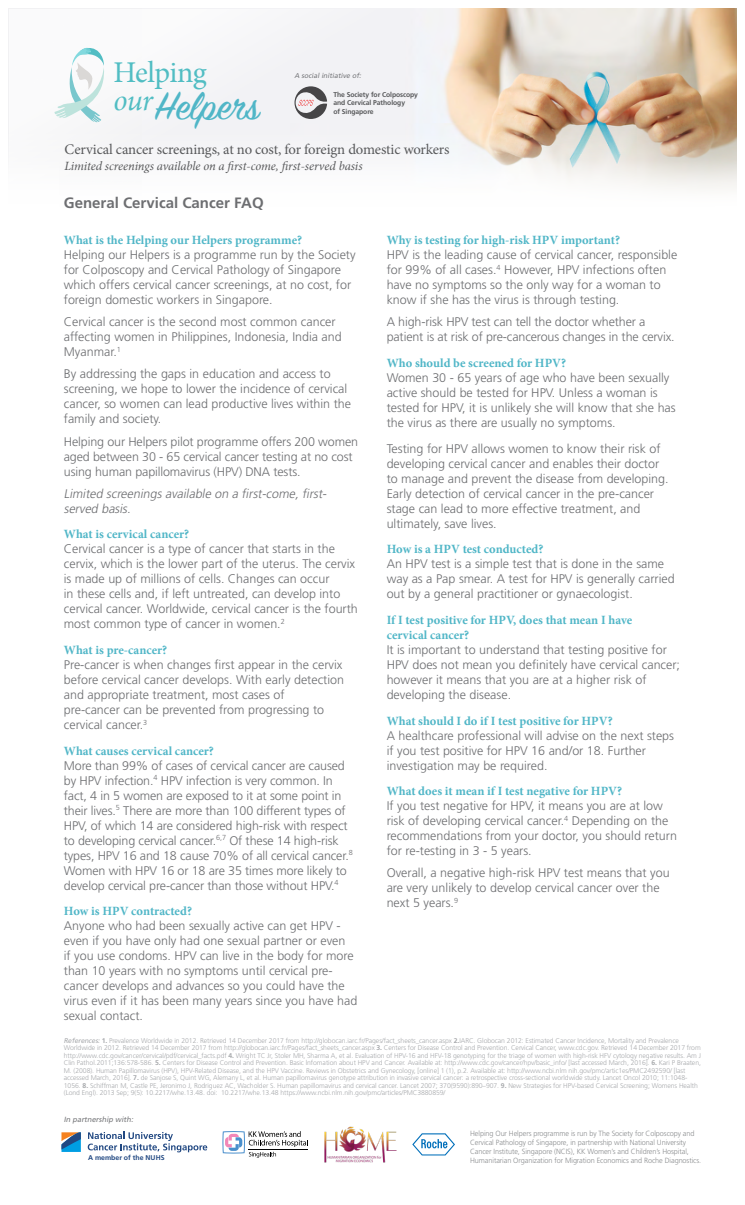
<style>
.page{position:relative;width:745px;height:1205px;background:#fff}
.page>*{position:absolute;margin:0;border:0;box-sizing:border-box;transform-origin:0 0}
.t1{font:43.88px "Sign Painter House Script";color:#50b6c7}
.t2{font:29.88px "Minion";letter-spacing:-.02em;color:#51bdc3}
.t3{font:700 15px "Frutiger LT";color:#6d6e71}
.t4{font:14.62px "Minion Pro";letter-spacing:-.01em;color:#58595b}
.t5{font:300 12.5px/15px "Frutiger LT";color:#6d6e71}
.t6{font:700 12.5px/15px "Minion";color:#50b6c7}
.t7{font:italic 300 12.5px/15px "Frutiger LT";color:#6d6e71}
.t8{font:italic 12.5px "Minion";letter-spacing:-.005em;color:#58595b}
.t9{font:300 7.5px/9px "Frutiger LT";letter-spacing:-.01em;color:#8a8c8e}
.t10{font:italic 7.5px "Frutiger LT";color:#77787b}
.t11{font:700 7px/8.4px "Frutiger LT";letter-spacing:-.01em;color:#58595b}
.t12{font:italic 7px "Frutiger LT";color:#77787b}
.t13{font:700 7px "Frutiger LT";color:#214882}
.t14{font:300 6.88px/7.5px "Frutiger LT";letter-spacing:-.01em;color:#a7a9ac}
.s1{font-weight:400;font-style:italic}
.s2{font-weight:700}
</style>
<div class="page">
<img style="left:463px;top:9px;width:272px;height:180px">
<div style="left:9px;top:9px;width:454px;height:183px;background:#f6f6f8"></div>
<svg style="left:294px;top:86px;width:33px;height:33px"></svg>
<svg style="left:54px;top:47px;width:50px;height:75px"></svg>
<svg style="left:412px;top:1133px;width:42px;height:22px"></svg>
<svg style="left:222px;top:1131px;width:86px;height:26px"></svg>
<img style="left:324px;top:1126px;width:73px;height:36px">
<svg style="left:88px;top:1132px;width:119px;height:20px"></svg>
<svg style="left:61px;top:1132px;width:20px;height:20px"></svg>
<h2 class="t2" style="left:113px;top:53px;width:95px">Helping</h2>
<h1 class="t1" style="left:113px;top:79px;width:147px"><sup>our</sup>Helpers</h1>
<p class="t12" style="left:294px;top:72px;width:69px">A social initiative of:</p>
<p class="t11" style="left:333px;top:90px;width:86px">The Society for Colposcopy and Cervical Pathology<br>of Singapore</p>
<p class="t4" style="left:64px;top:139px;width:386px">Cervical cancer screenings, at no cost, for foreign domestic workers</p>
<p class="t8" style="left:64px;top:157px;width:299px">Limited screenings available on a first-come, first-served basis</p>
<p class="t3" style="left:64px;top:194px;width:201px">General Cervical Cancer FAQ</p>
<p class="t6" style="left:64px;top:233px;width:240px">What is the Helping our Helpers programme?</p>
<p class="t5" style="left:64px;top:248px;width:293px">Helping our Helpers is a programme run by the Society for Colposcopy and Cervical Pathology of Singapore which offers cervical cancer screenings, at no cost, for foreign domestic workers in Singapore.</p>
<p class="t5" style="left:64px;top:315px;width:279px">Cervical cancer is the second most common cancer affecting women in Philippines, Indonesia, India and<br>Myanmar.<sup>1</sup></p>
<p class="t5" style="left:64px;top:367px;width:288px">By addressing the gaps in education and access to screening, we hope to lower the incidence of cervical cancer, so women can lead productive lives within the family and society.</p>
<p class="t5" style="left:64px;top:434px;width:295px">Helping our Helpers pilot programme offers 200 women aged between 30 - 65 cervical cancer testing at no cost using human papillomavirus (HPV) DNA tests.</p>
<p class="t7" style="left:64px;top:486px;width:266px">Limited screenings available on a first-come, first&shy;served basis.</p>
<p class="t6" style="left:64px;top:526px;width:127px">What is cervical cancer?</p>
<p class="t5" style="left:64px;top:541px;width:295px">Cervical cancer is a type of cancer that starts in the cervix, which is the lower part of the uterus. The cervix is made up of millions of cells. Changes can occur<br>in these cells and, if left untreated, can develop into cervical cancer. Worldwide, cervical cancer is the fourth most common type of cancer in women.<sup>2</sup></p>
<p class="t6" style="left:64px;top:642px;width:105px">What is pre-cancer?</p>
<p class="t5" style="left:64px;top:657px;width:281px">Pre-cancer is when changes first appear in the cervix before cervical cancer develops. With early detection and appropriate treatment, most cases of<br>pre-cancer can be prevented from progressing to cervical cancer.<sup>3</sup></p>
<p class="t6" style="left:64px;top:743px;width:151px">What causes cervical cancer?</p>
<p class="t5" style="left:64px;top:758px;width:290px">More than 99% of cases of cervical cancer are caused by HPV infection.<sup>4</sup> HPV infection is very common. In fact, 4 in 5 women are exposed to it at some point in their lives.<sup>5</sup> There are more than 100 different types of HPV, of which 14 are considered high-risk with respect to developing cervical cancer.<sup>6,7</sup> Of these 14 high-risk types, HPV 16 and 18 cause 70% of all cervical cancer.<sup>8<br></sup>Women with HPV 16 or 18 are 35 times more likely to develop cervical pre-cancer than those without HPV.<sup>4</sup></p>
<p class="t6" style="left:64px;top:903px;width:130px">How is HPV contracted?</p>
<p class="t5" style="left:64px;top:918px;width:295px">Anyone who had been sexually active can get HPV - even if you have only had one sexual partner or even<br>if you use condoms. HPV can live in the body for more than 10 years with no symptoms until cervical pre&shy;cancer develops and advances so you could have the virus even if it has been many years since you have had sexual contact.</p>
<p class="t6" style="left:386px;top:233px;width:235px">Why is testing for high-risk HPV important?</p>
<p class="t5" style="left:386px;top:248px;width:292px">HPV is the leading cause of cervical cancer, responsible for 99% of all cases.<sup>4</sup> However, HPV infections often have no symptoms so the only way for a woman to know if she has the virus is through testing.</p>
<p class="t5" style="left:386px;top:315px;width:289px">A high-risk HPV test can tell the doctor whether a patient is at risk of pre-cancerous changes in the cervix.</p>
<p class="t6" style="left:386px;top:355px;width:181px">Who should be screened for HPV?</p>
<p class="t5" style="left:386px;top:370px;width:290px">Women 30 - 65 years of age who have been sexually active should be tested for HPV. Unless a woman is tested for HPV, it is unlikely she will know that she has the virus as there are usually no symptoms.</p>
<p class="t5" style="left:386px;top:441px;width:283px">Testing for HPV allows women to know their risk of developing cervical cancer and enables their doctor to manage and prevent the disease from developing.<br>Early detection of cervical cancer in the pre-cancer stage can lead to more effective treatment, and ultimately, save lives.</p>
<p class="t6" style="left:386px;top:541px;width:158px">How is a HPV test conducted?</p>
<p class="t5" style="left:386px;top:556px;width:289px">An HPV test is a simple test that is done in the same way as a Pap smear. A test for HPV is generally carried out by a general practitioner or gynaecologist.</p>
<p class="t6" style="left:386px;top:612px;width:247px">If I test positive for HPV, does that mean I have cervical cancer?</p>
<p class="t5" style="left:386px;top:642px;width:295px">It is important to understand that testing positive for HPV does not mean you definitely have cervical cancer; however it means that you are at a higher risk of developing the disease.</p>
<p class="t6" style="left:386px;top:713px;width:227px">What should I do if I test positive for HPV?</p>
<p class="t5" style="left:386px;top:728px;width:289px">A healthcare professional will advise on the next steps if you test positive for HPV 16 and/or 18. Further investigation may be required.</p>
<p class="t6" style="left:386px;top:783px;width:237px">What does it mean if I test negative for HPV?</p>
<p class="t5" style="left:386px;top:798px;width:292px">If you test negative for HPV, it means you are at low risk of developing cervical cancer.<sup>4</sup> Depending on the recommendations from your doctor, you should return for re-testing in 3 - 5 years.</p>
<p class="t5" style="left:386px;top:865px;width:284px">Overall, a negative high-risk HPV test means that you are very unlikely to develop cervical cancer over the next 5 years.<sup>9</sup></p>
<p class="t14" style="left:64px;top:1037px;width:638px"><span class="s1">References:</span><span class="s2">1.</span> Prevalence Worldwide in 2012. Retrieved 14 December 2017 from http://globocan.iarc.fr/Pages/fact_sheets_cancer.aspx <span class="s2">2.</span>IARC. Globocan 2012: Estimated Cancer Incidence, Mortality and Prevalence Worldwide in 2012. Retrieved 14 December 2017 from http://globocan.iarc.fr/Pages/fact_sheets_cancer.aspx <span class="s2">3.</span> Centers for Disease Control and Prevention. Cervical Cancer, www.cdc.gov. Retrieved 14 December 2017 from http://www.cdc.gov/cancer/cervical/pdf/cervical_facts.pdf <span class="s2">4.</span> Wright TC Jr, Stoler MH, Sharma A, et al. Evaluation of HPV-16 and HFV-18 genotyping for the triage of women with high-risk HFV cytology negative results. Am J Clin Pathol.2011;136:578-586. <span class="s2">5.</span> Centers for Disease Control and Prevention. Basic lnfomation about HPV and Cancer. Available at: http://www.cdc.gov/cancer/hpv/basic_info/ [last accessed March, 2016]. <span class="s2">6.</span> Kari P Braaten, M. (2008). Human Papillomavirus (HPV), HPV-Related Disease, and the HPV Vaccine. Reviews in Obstetrics and Gynecology, [online] 1 (1), p.2. Available at: http://www.ncbi.nlm nih.gov/pmc/artic1es/PMC2492590/ [last accessed March, 2016]. <span class="s2">7.</span> de Sanjose S, Quint WG, Alemany L, et al. Human papillomavirus genotype attribution in invasive cervical cancer: a retrospective cross-sectional worldwide study. Lancet Oncol 2010; 11:1048- 1056. <span class="s2">8.</span> Schiffman M, Castle PE, Jeronimo J, Rodriguez AC, Wacholder S. Human papillomavirus and cervical cancer. Lancet 2007; 370(9590):890–907. <span class="s2">9.</span> New Strategies for HPV-based Cervical Screening; Womens Health (Lond Engl). 2013 Sep; 9(5): 10.2217/whe.13.48. doi: 10.2217/whe.13.48 https://www.ncbi.nlm.nih.gov/pmc/articles/PMC3880859/</p>
<p class="t9" style="left:470px;top:1129px;width:232px">Helping Our Helpers programme is run by The Society for Colposcopy and Cervical Pathology of Singapore, in partnership with National University Cancer Institute, Singapore (NCIS), KK Women’s and Children’s Hospital, Humanitarian Organization for Migration Economics and Roche Diagnostics.</p>
<p class="t10" style="left:64px;top:1114px;width:72px">In partnership with:</p>
<p class="t13" style="left:88px;top:1153px;width:78px">A member of the NUHS</p>
</div>
